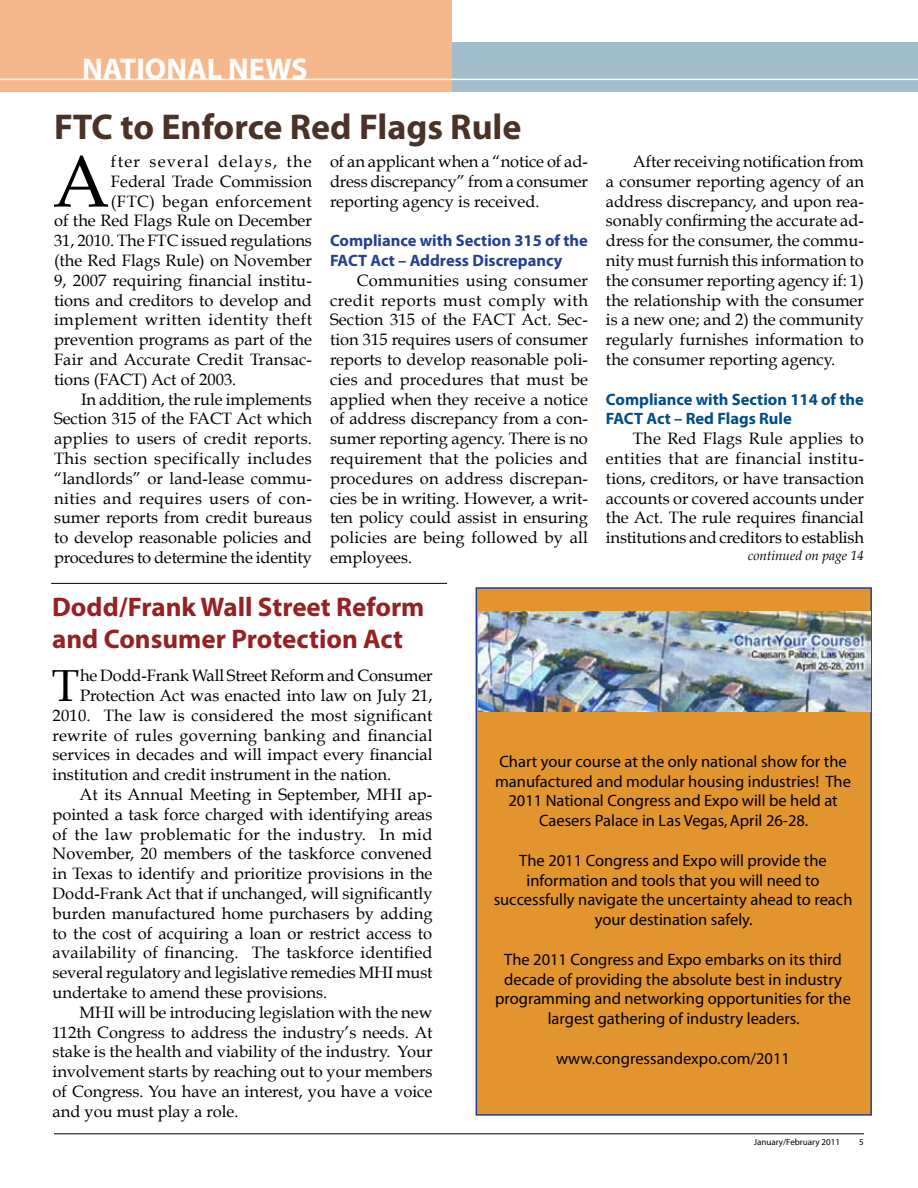
<style>
.page{position:relative;width:918px;height:1188px;background:#fff}
.page>*{position:absolute;margin:0;border:0;box-sizing:border-box;transform-origin:0 0}
.t1{font:73.2px "Book Antiqua";color:#000}
.t2{font:44.85px "Book Antiqua";color:#000}
.t3{font:700 36px "Myriad Pro";color:#4a3228}
.t4{font:700 30px "Myriad Pro";color:#fff}
.t5{font:700 27px/32.4px "Myriad Pro";color:#972023}
.t6{font:16.5px/19.8px "Book Antiqua";color:#000;text-align:justify}
.t7{font:16.5px/19.8px "Myriad";color:#000;text-align:center}
.t8{font:16.5px "Book Antiqua";letter-spacing:.03em;color:#000}
.t9{font:16.5px "Book Antiqua";letter-spacing:.025em;color:#000}
.t10{font:700 16.5px/19.8px "Myriad Pro";color:#25408f}
.t11{font:700 16.5px/19.8px "Myriad Pro";color:#004e87}
.t12{font:16.5px "Book Antiqua";letter-spacing:.02em;color:#000}
.t13{font:16.5px "Book Antiqua";letter-spacing:.08em;color:#000}
.t14{font:italic 13.5px "Book Antiqua";color:#000}
.t15{font:9px "Myriad Pro";color:#000}
</style>
<div class="page">
<hr style="left:54px;top:1134px;width:810px;height:1px;background:#000">
<div style="left:14px;top:43px;width:904px;height:49px;background:#a2becc"></div>
<div style="left:0;top:0;width:452px;height:91px;background:#f5b88d"></div>
<hr style="left:0;top:79px;width:918px;height:1px;background:#fff">
<hr style="left:51px;top:583px;width:396px;height:1px;background:#000">
<div style="left:476px;top:587px;width:396px;height:529px;background:#e2942f;border:2px solid #25408f"></div>
<img style="left:479px;top:612px;width:392px;height:99px">
<h3 class="t4" style="left:82px;top:50px;width:227px">NATIONAL NEWS</h3>
<h3 class="t3" style="left:54px;top:104px;width:469px">FTC to Enforce Red Flags Rule</h3>
<h1 class="t1" style="left:53px;top:136px;width:58px">A</h1>
<p class="t13" style="left:111px;top:151px;width:202px">fter several delays, the</p>
<p class="t6" style="left:111px;top:171px;width:203px">Federal Trade Commission</p>
<p class="t8" style="left:111px;top:191px;width:202px">(FTC) began enforcement</p>
<p class="t6" style="left:54px;top:211px;width:260px">of the Red Flags Rule on December</p>
<p class="t6" style="left:54px;top:231px;width:259px">31, 2010. The FTC issued regulations</p>
<p class="t6" style="left:54px;top:250px;width:259px">(the Red Flags Rule) on November</p>
<p class="t6" style="left:54px;top:270px;width:259px">9, 2007 requiring financial institu-</p>
<p class="t6" style="left:54px;top:290px;width:260px">tions and creditors to develop and</p>
<p class="t8" style="left:54px;top:309px;width:260px">implement written identity theft</p>
<p class="t6" style="left:54px;top:330px;width:260px">prevention programs as part of the</p>
<p class="t6" style="left:54px;top:349px;width:259px">Fair and Accurate Credit Transac-</p>
<p class="t6" style="left:54px;top:369px;width:184px">tions (FACT) Act of 2003.</p>
<p class="t6" style="left:81px;top:389px;width:232px">In addition, the rule implements</p>
<p class="t6" style="left:54px;top:409px;width:260px">Section 315 of the FACT Act which</p>
<p class="t6" style="left:54px;top:429px;width:260px">applies to users of credit reports.</p>
<p class="t9" style="left:54px;top:448px;width:259px">This section specifically includes</p>
<p class="t6" style="left:54px;top:468px;width:259px">“landlords” or land-lease commu-</p>
<p class="t8" style="left:54px;top:488px;width:259px">nities and requires users of con-</p>
<p class="t6" style="left:54px;top:508px;width:259px">sumer reports from credit bureaus</p>
<p class="t6" style="left:54px;top:528px;width:259px">to develop reasonable policies and</p>
<p class="t6" style="left:54px;top:547px;width:259px">procedures to determine the identity</p>
<p class="t6" style="left:330px;top:151px;width:259px">of an applicant when a “notice of ad&shy;dress discrepancy” from a consumer reporting agency is received.</p>
<p class="t10" style="left:330px;top:230px;width:260px">Compliance with Section 315 of the<br>FACT Act – Address Discrepancy</p>
<p class="t6" style="left:330px;top:270px;width:260px;text-indent:27px">Communities using consumer credit reports must comply with Section 315 of the FACT Act. Sec&shy;tion 315 requires users of consumer reports to develop reasonable poli&shy;cies and procedures that must be applied when they receive a notice of address discrepancy from a con&shy;sumer reporting agency. There is no requirement that the policies and procedures on address discrepan&shy;cies be in writing. However, a writ&shy;ten policy could assist in ensuring policies are being followed by all employees.</p>
<h3 class="t5" style="left:52px;top:590px;width:374px">Dodd/Frank Wall Street Reform and Consumer Protection Act</h3>
<p class="t6" style="left:606px;top:151px;width:260px;text-indent:27px">After receiving notification from a consumer reporting agency of an address discrepancy, and upon rea&shy;sonably confirming the accurate ad&shy;dress for the consumer, the commu&shy;nity must furnish this information to the consumer reporting agency if: 1) the relationship with the consumer is a new one; and 2) the community regularly furnishes information to the consumer reporting agency.</p>
<p class="t11" style="left:606px;top:389px;width:260px">Compliance with Section 114 of the<br>FACT Act – Red Flags Rule</p>
<p class="t6" style="left:606px;top:429px;width:260px;text-indent:27px">The Red Flags Rule applies to entities that are financial institu&shy;tions, creditors, or have transaction accounts or covered accounts under the Act. The rule requires financial institutions and creditors to establish</p>
<p class="t14" style="left:748px;top:548px;width:118px">continued on page 14</p>
<h2 class="t2" style="left:52px;top:658px;width:29px">T</h2>
<p class="t6" style="left:80px;top:666px;width:354px">he Dodd-Frank Wall Street Reform and Consumer</p>
<p class="t6" style="left:80px;top:685px;width:354px">Protection Act was enacted into law on July 21,</p>
<p class="t6" style="left:53px;top:705px;width:381px">2010. The law is considered the most significant</p>
<p class="t12" style="left:53px;top:725px;width:381px">rewrite of rules governing banking and financial</p>
<p class="t6" style="left:53px;top:745px;width:381px">services in decades and will impact every financial</p>
<p class="t6" style="left:53px;top:765px;width:340px">institution and credit instrument in the nation.</p>
<p class="t6" style="left:80px;top:784px;width:354px">At its Annual Meeting in September, MHI ap-</p>
<p class="t6" style="left:53px;top:804px;width:382px">pointed a task force charged with identifying areas</p>
<p class="t9" style="left:53px;top:824px;width:381px">of the law problematic for the industry. In mid</p>
<p class="t6" style="left:53px;top:844px;width:381px">November, 20 members of the taskforce convened</p>
<p class="t6" style="left:53px;top:864px;width:381px">in Texas to identify and prioritize provisions in the</p>
<p class="t6" style="left:53px;top:883px;width:381px">Dodd-Frank Act that if unchanged, will significantly</p>
<p class="t6" style="left:53px;top:903px;width:382px">burden manufactured home purchasers by adding</p>
<p class="t6" style="left:53px;top:923px;width:381px">to the cost of acquiring a loan or restrict access to</p>
<p class="t6" style="left:53px;top:943px;width:382px">availability of financing. The taskforce identified</p>
<p class="t6" style="left:53px;top:963px;width:382px">several regulatory and legislative remedies MHI must</p>
<p class="t6" style="left:53px;top:982px;width:276px">undertake to amend these provisions.</p>
<p class="t6" style="left:80px;top:1002px;width:355px">MHI will be introducing legislation with the new</p>
<p class="t6" style="left:53px;top:1022px;width:381px">112th Congress to address the industry’s needs. At</p>
<p class="t6" style="left:53px;top:1042px;width:381px">stake is the health and viability of the industry. Your</p>
<p class="t6" style="left:53px;top:1062px;width:381px">involvement starts by reaching out to your members</p>
<p class="t6" style="left:53px;top:1081px;width:381px">of Congress. You have an interest, you have a voice</p>
<p class="t6" style="left:53px;top:1101px;width:188px">and you must play a role.</p>
<p class="t7" style="left:495px;top:752px;width:357px">Chart your course at the only national show for the manufactured and modular housing industries! The 2011 National Congress and Expo will be held at Caesers Palace in Las Vegas, April 26-28.</p>
<p class="t7" style="left:494px;top:851px;width:360px">The 2011 Congress and Expo will provide the information and tools that you will need to successfully navigate the uncertainty ahead to reach your destination safely.</p>
<p class="t7" style="left:495px;top:950px;width:357px">The 2011 Congress and Expo embarks on its third decade of providing the absolute best in industry programming and networking opportunities for the largest gathering of industry leaders.</p>
<p class="t7" style="left:556px;top:1049px;width:235px">www.congressandexpo.com/2011</p>
<p class="t15" style="left:754px;top:1137px;width:88px">January/February 2011</p>
<p class="t15" style="left:859px;top:1137px;width:6px">5</p>
</div>
